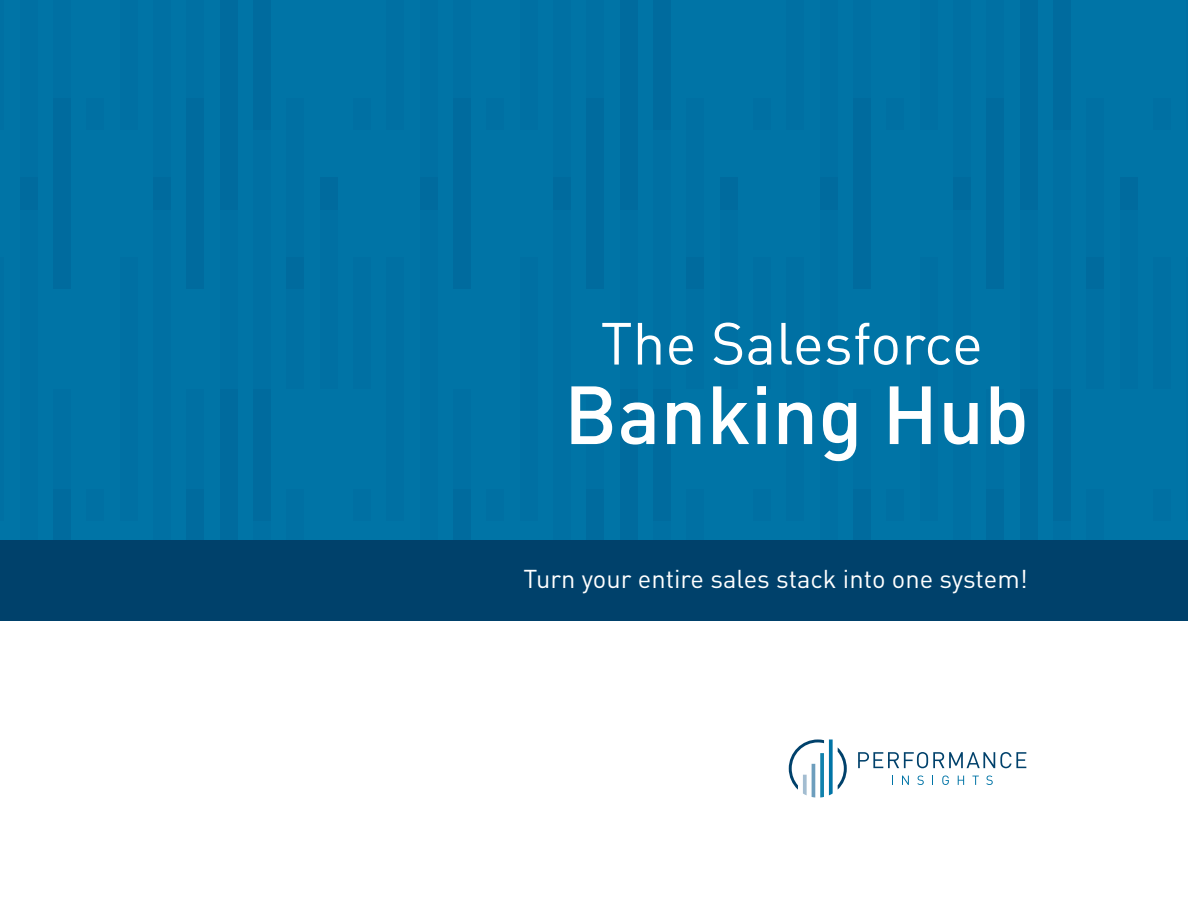
<style>
.page{position:relative;width:1188px;height:918px;background:#fff}
.page>*{position:absolute;margin:0;border:0;box-sizing:border-box;transform-origin:0 0}
.t1{font:500 81px "DIN Pro";color:#fff}
.t2{font:58.5px "DIN Pro";color:#fff}
.t3{font:25.5px "DIN Pro";color:#fff}
</style>
<div class="page">
<div style="left:0;top:0;width:1188px;height:541px;background:#0074a6"></div>
<svg style="left:858px;top:752px;width:168px;height:16px"></svg>
<svg style="left:902px;top:776px;width:7px;height:9px"></svg>
<svg style="left:917px;top:776px;width:7px;height:9px"></svg>
<svg style="left:942px;top:776px;width:7px;height:9px"></svg>
<svg style="left:958px;top:776px;width:6px;height:9px"></svg>
<svg style="left:972px;top:776px;width:7px;height:9px"></svg>
<svg style="left:986px;top:776px;width:7px;height:9px"></svg>
<svg style="left:789px;top:740px;width:58px;height:58px"></svg>
<div style="left:0;top:540px;width:1188px;height:81px;background:#00416b"></div>
<h2 class="t2" style="left:601px;top:297px;width:384px">The Salesforce</h2>
<h1 class="t1" style="left:564px;top:349px;width:467px">Banking Hub</h1>
<p class="t3" style="left:524px;top:559px;width:506px">Turn your entire sales stack into one system!</p>
</div>
